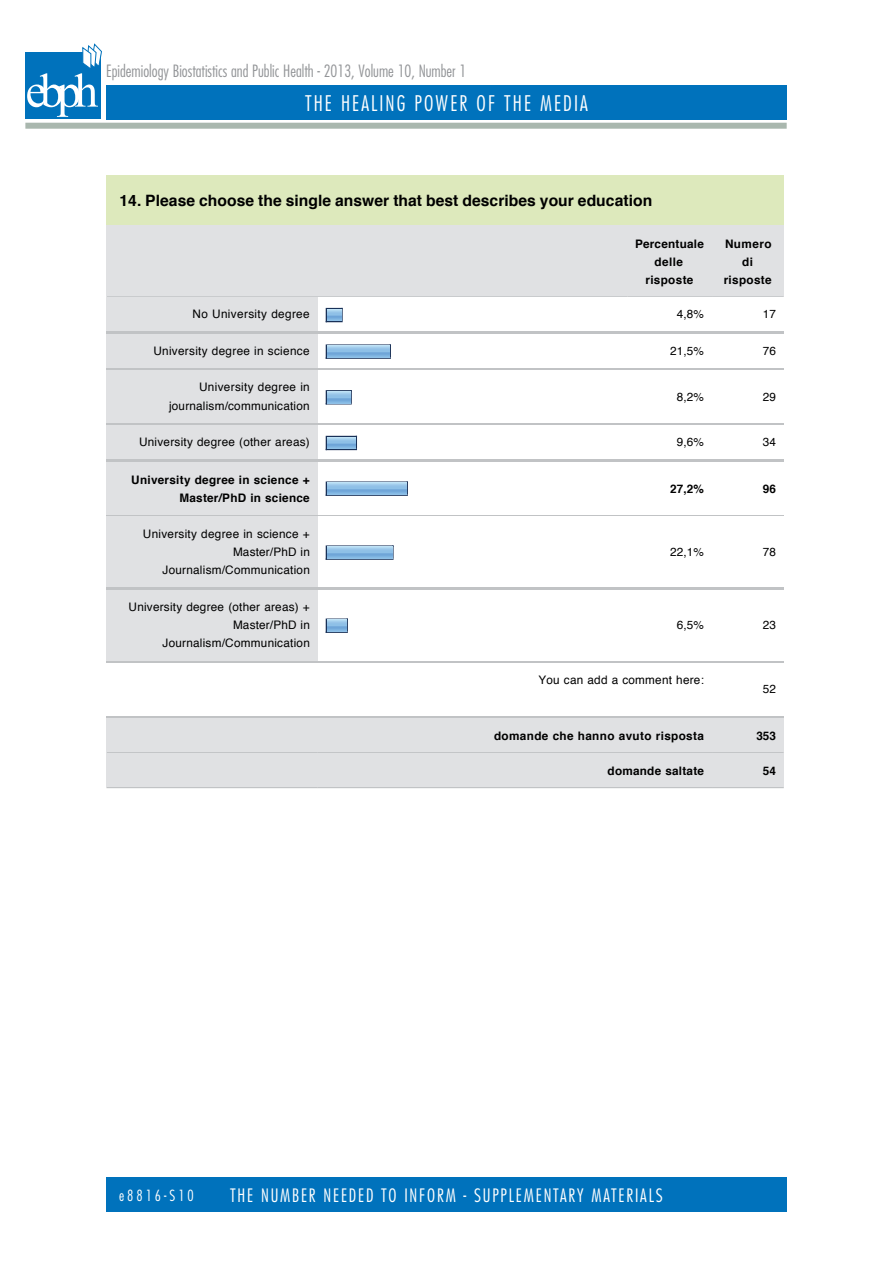
<style>
.page{position:relative;width:893px;height:1263px;background:#fff}
.page>*{position:absolute;margin:0;border:0;box-sizing:border-box;transform-origin:0 0}
.t1{font:300 condensed 21px "Futura Std";letter-spacing:.1em;color:#fff}
.t2{font:300 condensed 18px "Futura Std";letter-spacing:.1em;color:#fff}
.t3{font:300 condensed 16.5px "Futura Std";color:#939598}
.t4{font:700 15.6px "Helvetica";letter-spacing:.005em;color:#000}
.t5{font:300 condensed 15px "Futura Std";letter-spacing:.2em;color:#fff}
.t6{font:11.7px/18.3px "Helvetica";letter-spacing:.02em;color:#000;text-align:right}
.t7{font:700 11.7px/18.3px "Helvetica";letter-spacing:.025em;color:#000;text-align:center}
</style>
<div class="page">
<div style="left:106px;top:85px;width:681px;height:34px;background:#0072bc"></div>
<div style="left:106px;top:1178px;width:681px;height:34px;background:#0072bc"></div>
<div style="left:25px;top:123px;width:762px;height:6px;background:#a9b7ae"></div>
<div style="left:25px;top:52px;width:76px;height:67px;background:#0072bc"></div>
<svg style="left:27px;top:43px;width:75px;height:74px"></svg>
<hr style="left:107px;top:224px;width:676px;height:2px;background:#c1c3c5">
<div style="left:106px;top:175px;width:678px;height:49px;background:#dde9bc"></div>
<hr style="left:107px;top:296px;width:519px;height:1px;background:#c1c3c5">
<div style="left:106px;top:226px;width:521px;height:70px;background:#e0e1e3"></div>
<hr style="left:628px;top:296px;width:83px;height:1px;background:#c1c3c5">
<div style="left:627px;top:226px;width:85px;height:70px;background:#e0e1e3"></div>
<hr style="left:713px;top:296px;width:70px;height:1px;background:#c1c3c5">
<div style="left:712px;top:226px;width:72px;height:70px;background:#e0e1e3"></div>
<hr style="left:106px;top:331px;width:212px;height:3px;background:#c1c3c5">
<div style="left:106px;top:297px;width:212px;height:34px;background:#e0e1e3"></div>
<hr style="left:318px;top:331px;width:309px;height:3px;background:#c1c3c5">
<svg style="left:326px;top:308px;width:17px;height:14px"></svg>
<img style="left:327px;top:309px;width:14px;height:12px">
<hr style="left:627px;top:331px;width:85px;height:3px;background:#c1c3c5">
<hr style="left:712px;top:331px;width:72px;height:3px;background:#c1c3c5">
<hr style="left:106px;top:368px;width:212px;height:2px;background:#c1c3c5">
<div style="left:106px;top:334px;width:212px;height:34px;background:#e0e1e3"></div>
<hr style="left:318px;top:368px;width:309px;height:2px;background:#c1c3c5">
<hr style="left:328px;top:344px;width:62px;height:2px;background:#193158">
<svg style="left:326px;top:345px;width:1px;height:12px"></svg>
<svg style="left:390px;top:345px;width:1px;height:12px"></svg>
<hr style="left:326px;top:357px;width:64px;height:2px;background:#193158">
<hr style="left:627px;top:368px;width:85px;height:2px;background:#c1c3c5">
<hr style="left:712px;top:368px;width:72px;height:2px;background:#c1c3c5">
<hr style="left:106px;top:423px;width:212px;height:2px;background:#c1c3c5">
<div style="left:106px;top:370px;width:212px;height:53px;background:#e0e1e3"></div>
<hr style="left:318px;top:423px;width:309px;height:2px;background:#c1c3c5">
<svg style="left:326px;top:390px;width:26px;height:14px"></svg>
<img style="left:327px;top:391px;width:23px;height:12px">
<hr style="left:627px;top:423px;width:85px;height:2px;background:#c1c3c5">
<hr style="left:712px;top:423px;width:72px;height:2px;background:#c1c3c5">
<hr style="left:106px;top:459px;width:212px;height:3px;background:#c1c3c5">
<div style="left:106px;top:425px;width:212px;height:34px;background:#e0e1e3"></div>
<hr style="left:318px;top:459px;width:309px;height:3px;background:#c1c3c5">
<svg style="left:326px;top:436px;width:31px;height:13px"></svg>
<hr style="left:326px;top:449px;width:30px;height:1px;background:#193158">
<img style="left:327px;top:437px;width:29px;height:12px">
<hr style="left:627px;top:459px;width:85px;height:3px;background:#c1c3c5">
<hr style="left:712px;top:459px;width:72px;height:3px;background:#c1c3c5">
<hr style="left:106px;top:514px;width:212px;height:3px;background:#c1c3c5">
<div style="left:106px;top:462px;width:212px;height:52px;background:#e0e1e3"></div>
<hr style="left:318px;top:514px;width:309px;height:3px;background:#c1c3c5">
<hr style="left:328px;top:481px;width:79px;height:2px;background:#193158">
<svg style="left:326px;top:482px;width:1px;height:12px"></svg>
<svg style="left:407px;top:482px;width:1px;height:12px"></svg>
<hr style="left:326px;top:494px;width:81px;height:2px;background:#193158">
<hr style="left:627px;top:514px;width:85px;height:3px;background:#c1c3c5">
<hr style="left:712px;top:514px;width:72px;height:3px;background:#c1c3c5">
<hr style="left:106px;top:587px;width:212px;height:3px;background:#c1c3c5">
<div style="left:106px;top:517px;width:212px;height:70px;background:#e0e1e3"></div>
<hr style="left:318px;top:587px;width:309px;height:3px;background:#c1c3c5">
<hr style="left:328px;top:545px;width:65px;height:2px;background:#193158">
<svg style="left:326px;top:546px;width:1px;height:12px"></svg>
<svg style="left:392px;top:546px;width:2px;height:12px"></svg>
<hr style="left:326px;top:558px;width:67px;height:2px;background:#193158">
<hr style="left:627px;top:587px;width:85px;height:3px;background:#c1c3c5">
<hr style="left:712px;top:587px;width:72px;height:3px;background:#c1c3c5">
<hr style="left:106px;top:660px;width:212px;height:3px;background:#c1c3c5">
<div style="left:106px;top:590px;width:212px;height:70px;background:#e0e1e3"></div>
<hr style="left:318px;top:660px;width:309px;height:3px;background:#c1c3c5">
<svg style="left:326px;top:618px;width:22px;height:14px"></svg>
<hr style="left:326px;top:631px;width:21px;height:2px;background:#193158">
<img style="left:327px;top:620px;width:20px;height:11px">
<hr style="left:627px;top:660px;width:85px;height:3px;background:#c1c3c5">
<hr style="left:712px;top:660px;width:72px;height:3px;background:#c1c3c5">
<hr style="left:106px;top:715px;width:606px;height:3px;background:#c1c3c5">
<hr style="left:712px;top:715px;width:72px;height:3px;background:#c1c3c5">
<hr style="left:107px;top:752px;width:210px;height:1px;background:#c1c3c5">
<div style="left:106px;top:718px;width:212px;height:34px;background:#e0e1e3"></div>
<hr style="left:318px;top:752px;width:393px;height:1px;background:#c1c3c5">
<div style="left:318px;top:718px;width:394px;height:34px;background:#e0e1e3"></div>
<hr style="left:713px;top:752px;width:70px;height:1px;background:#c1c3c5">
<div style="left:712px;top:718px;width:72px;height:34px;background:#e0e1e3"></div>
<hr style="left:107px;top:787px;width:210px;height:1px;background:#c1c3c5">
<div style="left:106px;top:753px;width:212px;height:34px;background:#e0e1e3"></div>
<hr style="left:318px;top:787px;width:393px;height:1px;background:#c1c3c5">
<div style="left:318px;top:753px;width:394px;height:34px;background:#e0e1e3"></div>
<hr style="left:713px;top:787px;width:70px;height:1px;background:#c1c3c5">
<div style="left:712px;top:753px;width:72px;height:34px;background:#e0e1e3"></div>
<h3 class="t3" style="left:106px;top:62px;width:361px">Epidemiology Biostatistics and Public Health - 2013, Volume 10, Number 1</h3>
<h1 class="t1" style="left:305px;top:91px;width:284px">The healing power of the media</h1>
<h3 class="t4" style="left:119px;top:188px;width:534px">14. Please choose the single answer that best describes your education</h3>
<p class="t7" style="left:635px;top:235px;width:70px">Percentuale delle risposte</p>
<p class="t7" style="left:724px;top:235px;width:49px">Numero di risposte</p>
<p class="t6" style="left:193px;top:305px;width:119px">No University degree</p>
<p class="t6" style="left:677px;top:305px;width:29px">4,8%</p>
<p class="t6" style="left:763px;top:305px;width:15px">17</p>
<p class="t6" style="left:153px;top:342px;width:158px">University degree in science</p>
<p class="t6" style="left:670px;top:342px;width:35px">21,5%</p>
<p class="t6" style="left:763px;top:342px;width:15px">76</p>
<p class="t6" style="left:169px;top:378px;width:142px">University degree in journalism/communication</p>
<p class="t6" style="left:677px;top:388px;width:29px">8,2%</p>
<p class="t6" style="left:763px;top:388px;width:15px">29</p>
<p class="t6" style="left:139px;top:433px;width:172px">University degree (other areas)</p>
<p class="t6" style="left:677px;top:433px;width:29px">9,6%</p>
<p class="t6" style="left:763px;top:433px;width:15px">34</p>
<p class="t7" style="left:131px;top:471px;width:180px;text-align:right">University degree in science +<br>Master/PhD in science</p>
<p class="t7" style="left:670px;top:480px;width:35px">27,2%</p>
<p class="t7" style="left:763px;top:480px;width:15px">96</p>
<p class="t6" style="left:143px;top:525px;width:168px">University degree in science +<br>Master/PhD in<br>Journalism/Communication</p>
<p class="t6" style="left:670px;top:543px;width:35px">22,1%</p>
<p class="t6" style="left:763px;top:543px;width:15px">78</p>
<p class="t6" style="left:129px;top:598px;width:183px">University degree (other areas) +<br>Master/PhD in<br>Journalism/Communication</p>
<p class="t6" style="left:677px;top:616px;width:29px">6,5%</p>
<p class="t6" style="left:763px;top:616px;width:15px">23</p>
<p class="t6" style="left:538px;top:671px;width:167px">You can add a comment here:</p>
<p class="t6" style="left:763px;top:680px;width:15px">52</p>
<p class="t7" style="left:494px;top:727px;width:211px">domande che hanno avuto risposta</p>
<p class="t7" style="left:756px;top:727px;width:21px">353</p>
<p class="t7" style="left:608px;top:762px;width:98px">domande saltate</p>
<p class="t7" style="left:763px;top:762px;width:15px">54</p>
<p class="t5" style="left:119px;top:1187px;width:76px">e8816-S10</p>
<h2 class="t2" style="left:230px;top:1185px;width:103px">THE NUMBER NEEDED</h2>
<h2 class="t2" style="left:381px;top:1185px;width:121px">TO INFORM <sub>12</sub> <sub>of</sub> <sub>19</sub>- SUPPLEMEN</h2>
<h2 class="t2" style="left:553px;top:1185px;width:74px">TARY MATERIAL</h2>
<h2 class="t2" style="left:656px;top:1185px;width:9px">S</h2>
</div>
